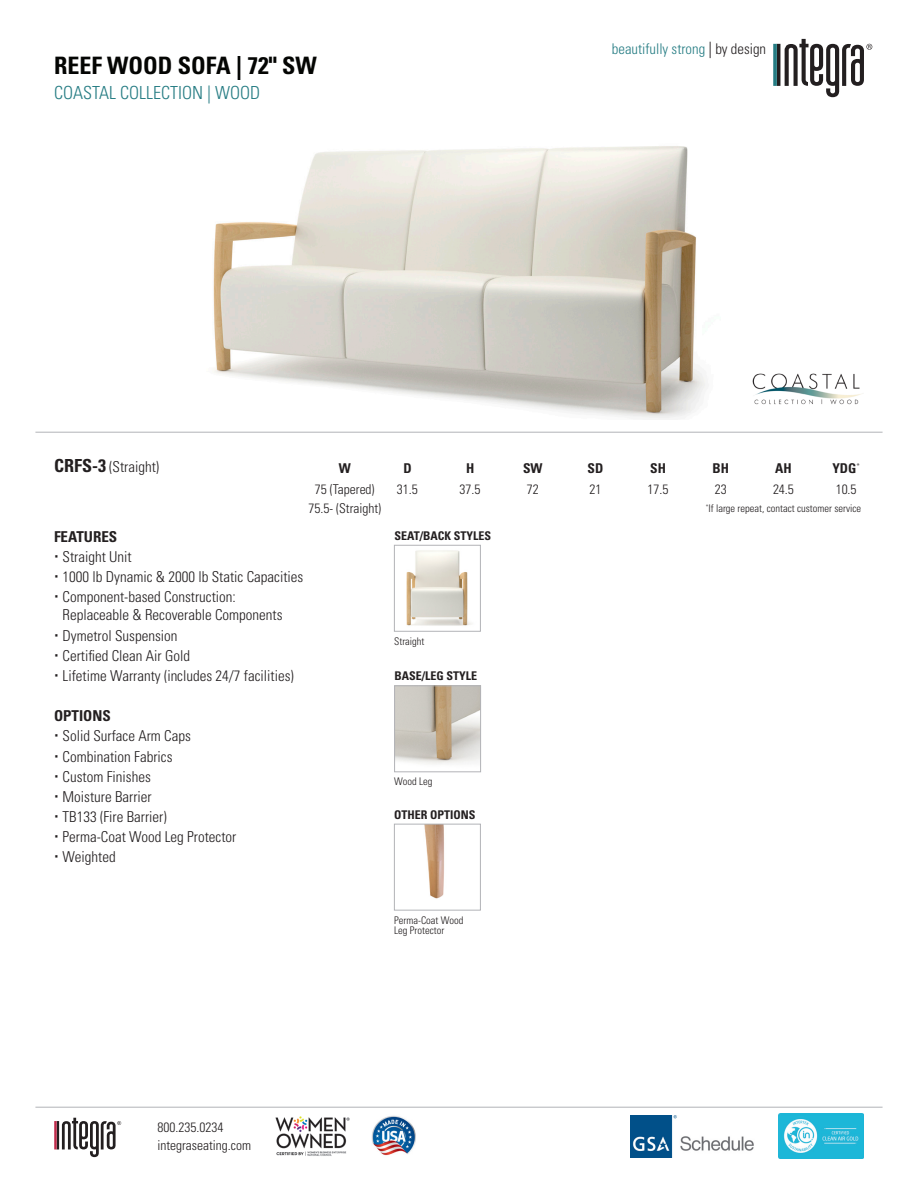
<style>
.page{position:relative;width:918px;height:1188px;background:#fff}
.page>*{position:absolute;margin:0;border:0;box-sizing:border-box;transform-origin:0 0}
.t1{font:700 condensed 24px "Univers LT Std";color:#040503}
.t2{font:300 condensed 18px "Univers LT Std";color:#257c83}
.t3{font:300 condensed 15px/18px "Univers LT Std";color:#231f20}
.t4{font:700 condensed 15px "Univers LT Std";color:#231f20}
.t5{font:300 condensed 14.7px "Univers LT Std";color:#257c83}
.t6{font:300 condensed 13.5px/18px "Univers LT Std";color:#231f20}
.t7{font:700 condensed 13.5px "Univers LT Std";color:#231f20}
.t8{font:700 condensed 12px "Univers LT Std";color:#231f20}
.t9{font:300 condensed 10.5px/10.5px "Univers LT Std";color:#231f20}
.s1{font-size:16.35px;color:#231f20}
.s2{color:#231f20}
.s3{font-weight:700;font-size:18px}
</style>
<div class="page">
<img style="left:752px;top:373px;width:111px;height:32px">
<svg style="left:54px;top:1118px;width:67px;height:39px"></svg>
<img style="left:372px;top:1115px;width:44px;height:41px">
<img style="left:275px;top:1116px;width:75px;height:40px">
<img style="left:779px;top:1114px;width:85px;height:44px">
<hr style="left:35px;top:432px;width:848px;height:1px;background:#b2b3b7">
<hr style="left:35px;top:1107px;width:848px;height:1px;background:#b2b3b7">
<svg style="left:773px;top:39px;width:99px;height:58px"></svg>
<img style="left:630px;top:1115px;width:124px;height:42px">
<img style="left:396px;top:688px;width:83px;height:76px">
<div style="left:394px;top:686px;width:87px;height:86px;border:1px solid #b2b3b7"></div>
<img style="left:213px;top:146px;width:493px;height:273px">
<img style="left:406px;top:550px;width:65px;height:76px">
<div style="left:394px;top:545px;width:87px;height:86px;border:1px solid #b2b3b7"></div>
<img style="left:424px;top:826px;width:20px;height:73px">
<div style="left:394px;top:824px;width:87px;height:86px;border:1px solid #b2b3b7"></div>
<p class="t1" style="left:54px;top:50px;width:264px">REEF WOOD SOFA | 72" SW</p>
<p class="t2" style="left:54px;top:82px;width:208px">COASTAL COLLECTION | WOOD</p>
<p class="t5" style="left:612px;top:40px;width:156px">beautifully strong <span class="s1">|</span> <span class="s2">by design</span></p>
<p class="t3" style="left:54px;top:458px;width:107px"><span class="s3">CRFS-3</span> (Straight)</p>
<p class="t7" style="left:339px;top:460px;width:14px">W</p>
<p class="t7" style="left:403px;top:460px;width:10px">D</p>
<p class="t7" style="left:466px;top:460px;width:10px">H</p>
<p class="t7" style="left:523px;top:460px;width:21px">SW</p>
<p class="t7" style="left:588px;top:460px;width:17px">SD</p>
<p class="t7" style="left:650px;top:460px;width:17px">SH</p>
<p class="t7" style="left:713px;top:460px;width:18px">BH</p>
<p class="t7" style="left:775px;top:460px;width:18px">AH</p>
<p class="t7" style="left:832px;top:460px;width:29px">YDG<sup>*</sup></p>
<p class="t6" style="left:315px;top:480px;width:61px">75 (Tapered)</p>
<p class="t6" style="left:397px;top:480px;width:22px">31.5</p>
<p class="t6" style="left:460px;top:480px;width:22px">37.5</p>
<p class="t6" style="left:527px;top:480px;width:13px">72</p>
<p class="t6" style="left:589px;top:480px;width:13px">21</p>
<p class="t6" style="left:648px;top:480px;width:22px">17.5</p>
<p class="t6" style="left:715px;top:480px;width:13px">23</p>
<p class="t6" style="left:773px;top:480px;width:22px">24.5</p>
<p class="t6" style="left:836px;top:480px;width:22px">10.5</p>
<p class="t6" style="left:308px;top:500px;width:74px">75.5- (Straight)</p>
<p class="t9" style="left:706px;top:503px;width:157px"><sup>*</sup>If large repeat, contact customer service</p>
<p class="t4" style="left:54px;top:527px;width:65px">FEATURES</p>
<p class="t3" style="left:63px;top:548px;width:71px">Straight Unit</p>
<p class="t3" style="left:63px;top:568px;width:242px">1000 lb Dynamic &amp; 2000 lb Static Capacities</p>
<p class="t3" style="left:63px;top:588px;width:221px">Component-based Construction:<br>Replaceable &amp; Recoverable Components</p>
<p class="t3" style="left:63px;top:626px;width:116px">Dymetrol Suspension</p>
<p class="t3" style="left:63px;top:647px;width:129px">Certified Clean Air Gold</p>
<p class="t3" style="left:63px;top:667px;width:233px">Lifetime Warranty (includes 24/7 facilities)</p>
<p class="t4" style="left:54px;top:707px;width:58px">OPTIONS</p>
<p class="t3" style="left:63px;top:727px;width:130px">Solid Surface Arm Caps</p>
<p class="t3" style="left:63px;top:747px;width:111px">Combination Fabrics</p>
<p class="t3" style="left:63px;top:767px;width:90px">Custom Finishes</p>
<p class="t3" style="left:63px;top:788px;width:91px">Moisture Barrier</p>
<p class="t3" style="left:63px;top:808px;width:106px">TB133 (Fire Barrier)</p>
<p class="t3" style="left:63px;top:828px;width:175px">Perma-Coat Wood Leg Protector</p>
<p class="t3" style="left:63px;top:848px;width:55px">Weighted</p>
<p class="t8" style="left:394px;top:528px;width:98px">SEAT/BACK STYLES</p>
<p class="t9" style="left:394px;top:636px;width:32px">Straight</p>
<p class="t8" style="left:394px;top:669px;width:84px">BASE/LEG STYLE</p>
<p class="t9" style="left:394px;top:776px;width:40px">Wood Leg</p>
<p class="t8" style="left:394px;top:807px;width:83px">OTHER OPTIONS</p>
<p class="t6" style="left:158px;top:1118px;width:95px">800.235.0234 integraseating.com</p>
<p class="t9" style="left:394px;top:915px;width:71px">Perma-Coat Wood<br>Leg Protector</p>
</div>
